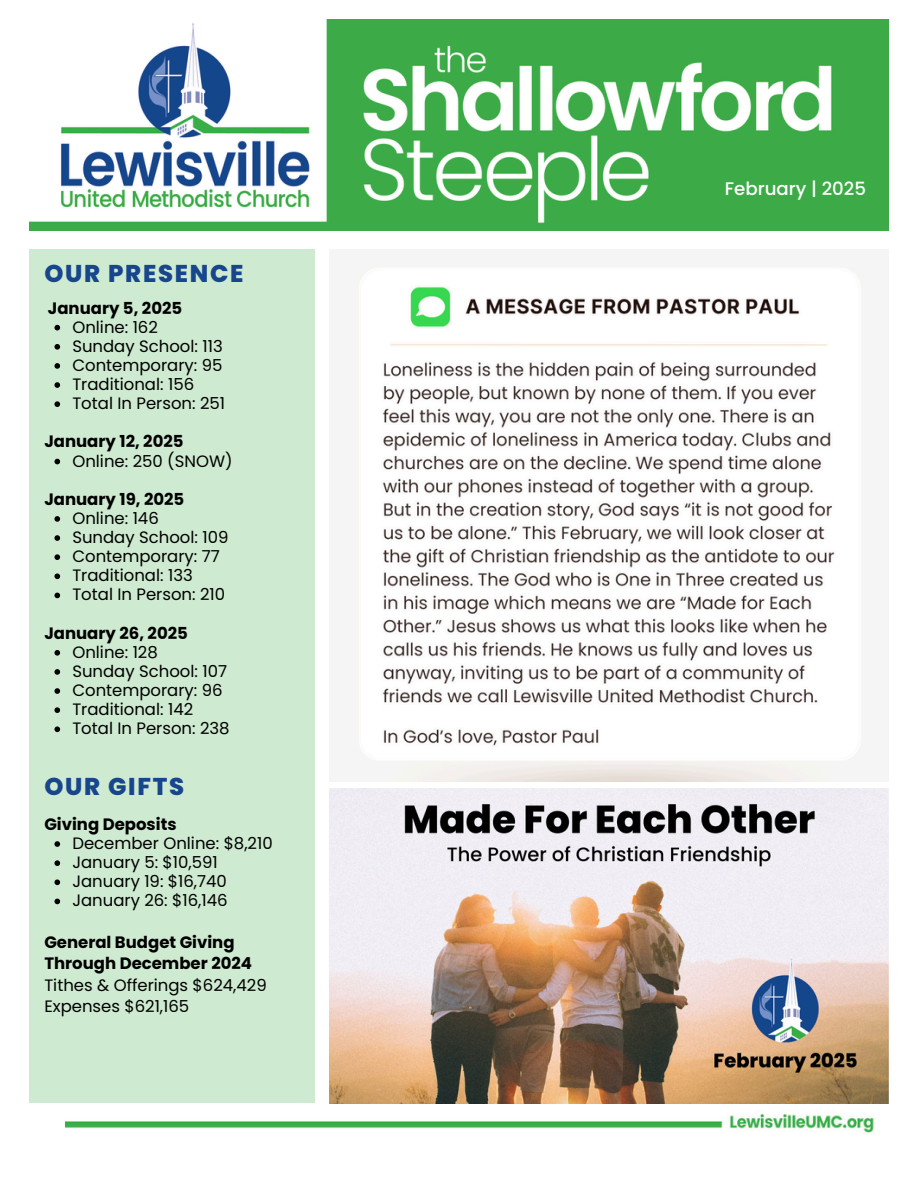
<style>
.page{position:relative;width:918px;height:1188px;background:#fff}
.page>*{position:absolute;margin:0;border:0;box-sizing:border-box;transform-origin:0 0}
.t1{font:800 24.3px "Poppins";letter-spacing:.07em;color:#18468c}
.t2{font:500 18.15px "Poppins";color:#fff}
.t3{font:16.5px "Poppins";color:#000}
.t4{font:700 16.5px/21.3px "Poppins";color:#000}
</style>
<div class="page">
<img style="left:29px;top:20px;width:860px;height:210px">
<div style="left:29px;top:249px;width:286px;height:854px;background:#ceead0"></div>
<img style="left:65px;top:1113px;width:809px;height:20px">
<img style="left:329px;top:788px;width:560px;height:315px">
<img style="left:356px;top:265px;width:508px;height:516px">
<svg style="left:54px;top:325px;width:6px;height:5px"></svg>
<svg style="left:54px;top:344px;width:6px;height:6px"></svg>
<svg style="left:54px;top:363px;width:6px;height:6px"></svg>
<svg style="left:54px;top:382px;width:6px;height:6px"></svg>
<svg style="left:54px;top:401px;width:6px;height:6px"></svg>
<svg style="left:54px;top:459px;width:6px;height:5px"></svg>
<svg style="left:54px;top:516px;width:6px;height:6px"></svg>
<svg style="left:54px;top:535px;width:6px;height:6px"></svg>
<svg style="left:54px;top:554px;width:6px;height:6px"></svg>
<svg style="left:54px;top:573px;width:6px;height:6px"></svg>
<svg style="left:54px;top:593px;width:6px;height:5px"></svg>
<svg style="left:54px;top:650px;width:6px;height:6px"></svg>
<svg style="left:54px;top:669px;width:6px;height:6px"></svg>
<svg style="left:54px;top:688px;width:6px;height:6px"></svg>
<svg style="left:54px;top:707px;width:6px;height:6px"></svg>
<svg style="left:54px;top:726px;width:6px;height:6px"></svg>
<svg style="left:54px;top:841px;width:6px;height:6px"></svg>
<svg style="left:54px;top:860px;width:6px;height:6px"></svg>
<svg style="left:54px;top:879px;width:6px;height:6px"></svg>
<svg style="left:54px;top:899px;width:6px;height:5px"></svg>
<h2 class="t1" style="left:44px;top:256px;width:201px">OUR PRESENCE</h2>
<h1 class="t4" style="left:48px;top:297px;width:136px">January 5, 2025</h1>
<p class="t3" style="left:72px;top:315px;width:87px">Online: 162</p>
<p class="t3" style="left:72px;top:335px;width:152px">Sunday School: 113</p>
<p class="t3" style="left:72px;top:354px;width:152px">Contemporary: 95</p>
<p class="t3" style="left:72px;top:373px;width:123px">Traditional: 156</p>
<p class="t3" style="left:72px;top:392px;width:154px">Total In Person: 251</p>
<p class="t4" style="left:44px;top:431px;width:141px">January 12, 2025</p>
<h2 class="t3" style="left:72px;top:449px;width:162px">Online: 250 (SNOW)</h2>
<p class="t4" style="left:44px;top:488px;width:141px">January 19, 2025</p>
<h2 class="t3" style="left:72px;top:507px;width:88px">Online: 146</h2>
<p class="t3" style="left:72px;top:526px;width:158px">Sunday School: 109</p>
<p class="t3" style="left:72px;top:545px;width:149px">Contemporary: 77</p>
<p class="t3" style="left:72px;top:564px;width:122px">Traditional: 133</p>
<p class="t3" style="left:72px;top:583px;width:154px">Total In Person: 210</p>
<p class="t4" style="left:44px;top:622px;width:145px">January 26, 2025</p>
<h2 class="t3" style="left:72px;top:641px;width:87px">Online: 128</h2>
<p class="t3" style="left:72px;top:660px;width:156px">Sunday School: 107</p>
<p class="t3" style="left:72px;top:679px;width:152px">Contemporary: 96</p>
<p class="t3" style="left:72px;top:698px;width:122px">Traditional: 142</p>
<p class="t3" style="left:72px;top:717px;width:159px">Total In Person: 238</p>
<p class="t1" style="left:44px;top:770px;width:141px">OUR GIFTS</p>
<p class="t4" style="left:44px;top:814px;width:134px">Giving Deposits</p>
<h2 class="t3" style="left:72px;top:832px;width:202px">December Online: $8,210</h2>
<p class="t3" style="left:72px;top:851px;width:147px">January 5: $10,591</p>
<p class="t3" style="left:72px;top:870px;width:156px">January 19: $16,740</p>
<p class="t3" style="left:72px;top:889px;width:157px">January 26: $16,146</p>
<p class="t4" style="left:44px;top:932px;width:209px">General Budget Giving<br>Through December 2024</p>
<p class="t3" style="left:44px;top:974px;width:224px">Tithes &amp; Offerings $624,429</p>
<p class="t3" style="left:44px;top:995px;width:146px">Expenses $621,165</p>
<p class="t2" style="left:725px;top:176px;width:143px">February | 2025</p>
</div>
